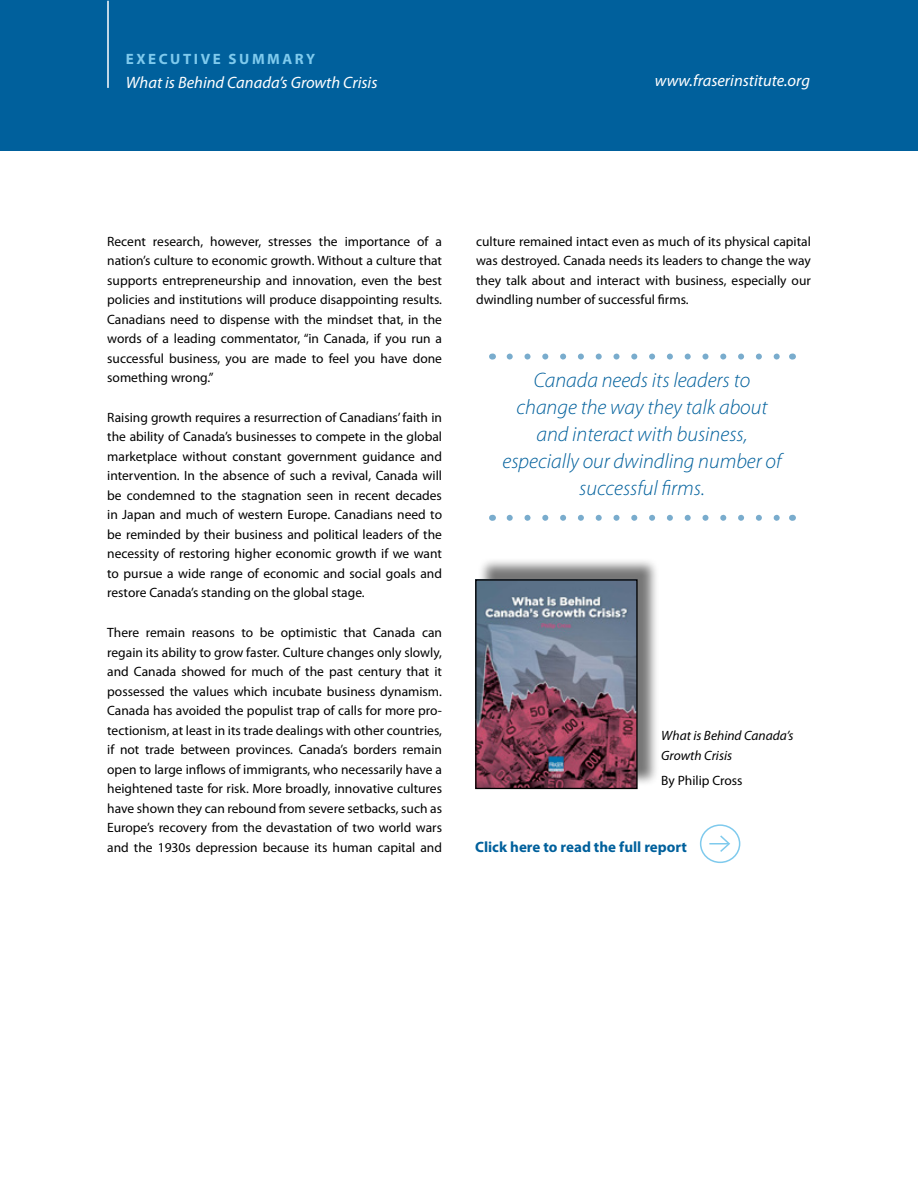
<style>
.page{position:relative;width:918px;height:1188px;background:#fff}
.page>*{position:absolute;margin:0;border:0;box-sizing:border-box;transform-origin:0 0}
.Pull_quote{font:italic 300 21px/27px "Myriad Pro";color:#00609c;text-align:center}
.Diagram_caption___Report_title{font:italic 16.5px "Myriad Pro";color:#fff}
.t1{font:700 15px "Myriad Pro";color:#00609c}
.t2{font:700 15px "Myriad Pro";letter-spacing:.17em;color:#7fcaed}
.Body_copy{font:13.5px/19.5px "Myriad Pro";color:#000;text-align:justify}
.Diagram_caption___Report_title-2{font:italic 13.5px/19.5px "Myriad Pro";color:#000}
.Diagram_caption___Report_title-3{font:13.5px "Myriad Pro";color:#000}
</style>
<div class="page">
<div style="left:0;top:0;width:918px;height:150px;background:#00609c"></div>
<hr style="left:107px;top:1px;width:2px;height:87px;background:#fff">
<div style="left:700px;top:824px;width:40px;height:39px;border:2px solid #7fcaed;border-radius:50%"></div>
<svg style="left:709px;top:835px;width:21px;height:17px"></svg>
<div style="left:478px;top:558px;width:182px;height:228px;background:#000;opacity:.54"></div>
<img style="left:477px;top:581px;width:159px;height:206px">
<div style="left:475px;top:579px;width:163px;height:210px;border:1px solid #000"></div>
<svg style="left:510px;top:354px;width:270px;height:6px"></svg>
<svg style="left:510px;top:515px;width:270px;height:6px"></svg>
<p class="t2" style="left:126px;top:49px;width:191px">EXECUTIVE SUMMARY</p>
<p class="Diagram_caption___Report_title" style="left:126px;top:73px;width:253px">What is Behind Canada’s Growth Crisis</p>
<p class="Diagram_caption___Report_title" style="left:655px;top:71px;width:157px">www.fraserinstitute.org</p>
<p class="Body_copy" style="left:107px;top:231px;width:336px">Recent research, however, stresses the importance of a nation’s culture to economic growth. Without a culture that supports entrepreneurship and innovation, even the best policies and institutions will produce disappointing results.<br>Canadians need to dispense with the mindset that, in the words of a leading commentator, “in Canada, if you run a successful business, you are made to feel you have done something wrong.”</p>
<p class="Body_copy" style="left:107px;top:407px;width:336px">Raising growth requires a resurrection of Canadians’ faith in the ability of Canada’s businesses to compete in the global marketplace without constant government guidance and intervention. In the absence of such a revival, Canada will be condemned to the stagnation seen in recent decades in Japan and much of western Europe. Canadians need to be reminded by their business and political leaders of the necessity of restoring higher economic growth if we want to pursue a wide range of economic and social goals and restore Canada’s standing on the global stage.</p>
<p class="Body_copy" style="left:107px;top:623px;width:336px">There remain reasons to be optimistic that Canada can regain its ability to grow faster. Culture changes only slowly, and Canada showed for much of the past century that it possessed the values which incubate business dynamism.<br>Canada has avoided the populist trap of calls for more pro&shy;tectionism, at least in its trade dealings with other countries, if not trade between provinces. Canada’s borders remain open to large inflows of immigrants, who necessarily have a heightened taste for risk. More broadly, innovative cultures have shown they can rebound from severe setbacks, such as Europe’s recovery from the devastation of two world wars and the 1930s depression because its human capital and</p>
<p class="Body_copy" style="left:476px;top:231px;width:336px">culture remained intact even as much of its physical capital was destroyed. Canada needs its leaders to change the way they talk about and interact with business, especially our dwindling number of successful firms.</p>
<p class="Pull_quote" style="left:503px;top:367px;width:280px">Canada needs its leaders to change the way they talk about and interact with business, especially our dwindling number of successful firms.</p>
<p class="Diagram_caption___Report_title-2" style="left:661px;top:726px;width:134px">What is Behind Canada’s<br>Growth Crisis</p>
<p class="Diagram_caption___Report_title-3" style="left:661px;top:772px;width:83px">By Philip Cross</p>
<p class="t1" style="left:475px;top:838px;width:213px">Click here to read the full report</p>
</div>
